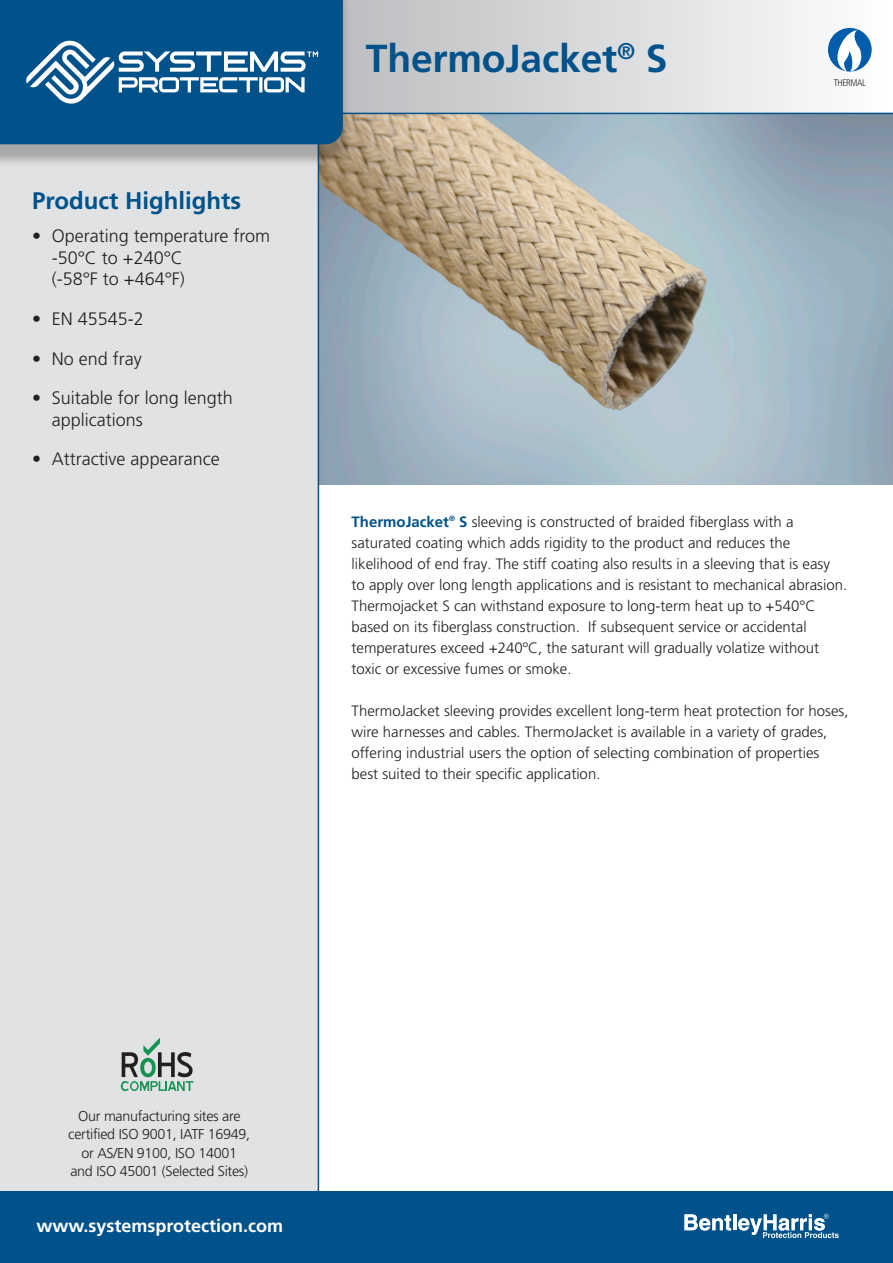
<style>
.page{position:relative;width:893px;height:1263px;background:#fff}
.page>*{position:absolute;margin:0;border:0;box-sizing:border-box;transform-origin:0 0}
.Product_Name{font:700 39px "Frutiger LT Pro";letter-spacing:-.005em;color:#01528a}
.Sidebar_Head{font:700 24px "Frutiger LT Pro";color:#01528a}
.Sidebar_Bullet{font:300 18px/21.6px "Frutiger LT Pro";color:#231f20}
.t1{font:700 18px "Frutiger LT Pro";color:#fff}
.Body{font:300 15px/21px "Frutiger LT Pro";color:#231f20}
.t2{font:300 14.25px/18.3px "Frutiger";letter-spacing:-.02em;color:#231f20;text-align:center}
.t3{font:300 condensed 9.45px "Frutiger LT Pro";letter-spacing:-.04em;color:#231f20}
.s1{font-weight:700;color:#01528a}
</style>
<div class="page">
<img style="left:319px;top:114px;width:574px;height:371px">
<div style="left:0;top:168px;width:319px;height:1023px;background:#e1e2e4"></div>
<svg style="left:351px;top:0;width:542px;height:114px"></svg>
<div style="left:0;top:0;width:351px;height:168px;background:#231f20;opacity:.3"></div>
<div style="left:0;top:0;width:343px;height:144px;background:#01528a"></div>
<div style="left:0;top:1191px;width:893px;height:72px;background:#01528a"></div>
<svg style="left:121px;top:1038px;width:72px;height:53px;background:#a3b6ad"></svg>
<svg style="left:684px;top:1214px;width:47px;height:16px"></svg>
<hr style="left:733px;top:1214px;width:3px;height:16px;background:#fff">
<svg style="left:738px;top:1214px;width:101px;height:24px"></svg>
<div style="left:827px;top:27px;width:45px;height:45px;background:#015dab;border-radius:50%"></div>
<div style="left:827px;top:27px;width:45px;height:45px;border:1px solid #fff;border-radius:50%"></div>
<svg style="left:833px;top:30px;width:29px;height:41px"></svg>
<svg style="left:26px;top:41px;width:292px;height:63px"></svg>
<p class="Sidebar_Head" style="left:32px;top:186px;width:210px">Product Highlights</p>
<p class="Sidebar_Bullet" style="left:52px;top:225px;width:220px;text-indent:-20px">• Operating temperature from -50°C to +240°C<br>(-58°F to +464°F)</p>
<p class="Sidebar_Bullet" style="left:32px;top:308px;width:113px">• EN 45545-2</p>
<p class="Sidebar_Bullet" style="left:32px;top:348px;width:111px">• No end fray</p>
<p class="Sidebar_Bullet" style="left:52px;top:387px;width:183px;text-indent:-20px">• Suitable for long length applications</p>
<p class="Sidebar_Bullet" style="left:32px;top:448px;width:189px">• Attractive appearance</p>
<p class="Product_Name" style="left:366px;top:35px;width:303px">ThermoJacket<sup>®</sup> S</p>
<p class="t3" style="left:834px;top:77px;width:34px">THERMAL</p>
<p class="Body" style="left:352px;top:511px;width:497px"><span class="s1">ThermoJacket</span><sup>®</sup> <span class="s1">S</span> sleeving is constructed of braided fiberglass with a saturated coating which adds rigidity to the product and reduces the likelihood of end fray. The stiff coating also results in a sleeving that is easy<br>to apply over long length applications and is resistant to mechanical abrasion.<br>Thermojacket S can withstand exposure to long-term heat up to +540°C based on its fiberglass construction. If subsequent service or accidental temperatures exceed +240ºC, the saturant will gradually volatize without toxic or excessive fumes or smoke.</p>
<p class="Body" style="left:352px;top:700px;width:498px">ThermoJacket sleeving provides excellent long-term heat protection for hoses, wire harnesses and cables. ThermoJacket is available in a variety of grades, offering industrial users the option of selecting combination of properties best suited to their specific application.</p>
<p class="t2" style="left:68px;top:1107px;width:183px">Our manufacturing sites are certified ISO 9001, IATF 16949, or AS/EN 9100, ISO 14001<br>and ISO 45001 (Selected Sites)</p>
<p class="t1" style="left:36px;top:1214px;width:248px">www.systemsprotection.com</p>
</div>
